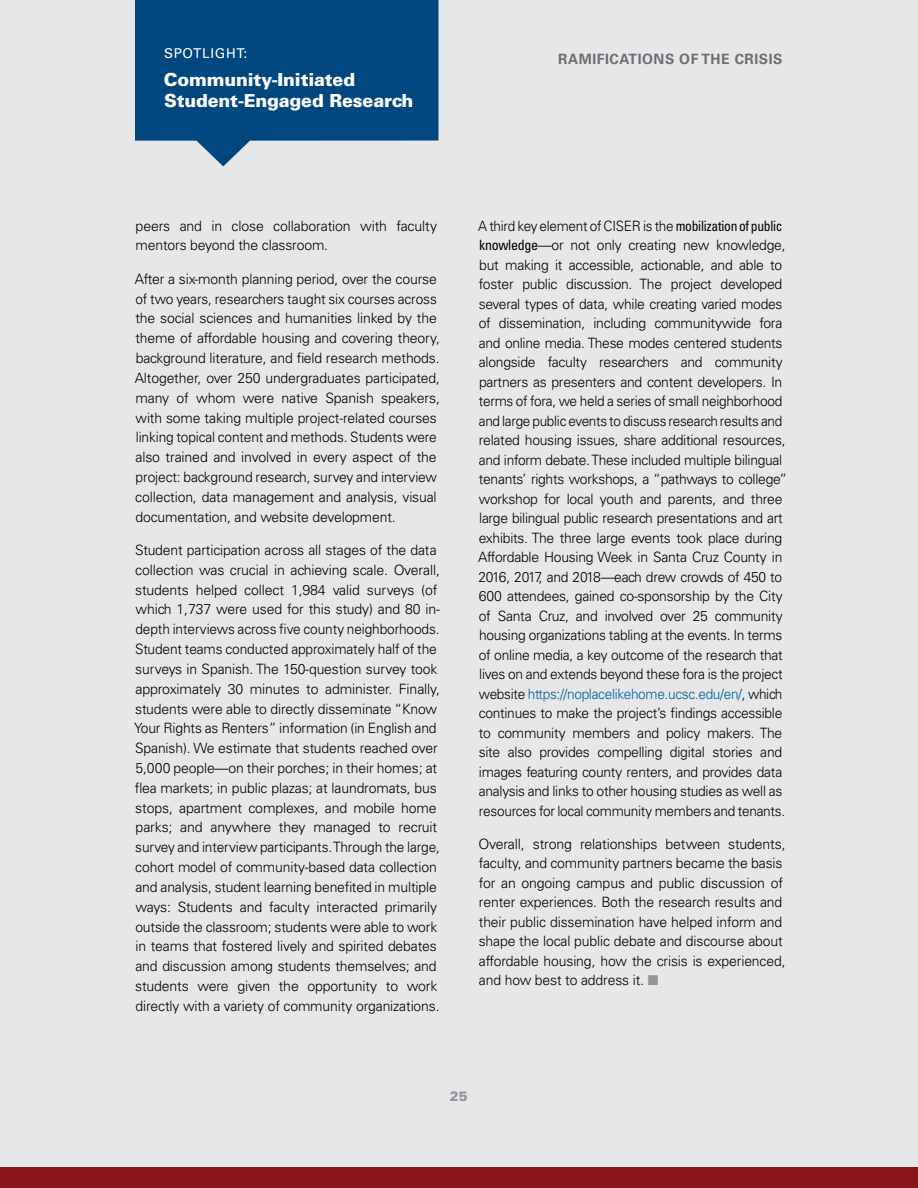
<style>
.page{position:relative;width:918px;height:1188px;background:#e6e7e8}
.page>*{position:absolute;margin:0;border:0;box-sizing:border-box;transform-origin:0 0}
.t1{font:900 18px/21px "Univers LT Std";letter-spacing:-.01em;color:#fff}
.t2{font:300 14.25px/19.8px "Univers LT Std";letter-spacing:-.01em;color:#000}
.t3{font:300 14.25px/19.5px "Univers LT Std";letter-spacing:-.01em;color:#000;scale:.95 1}
.t4{font:700 14.25px "Univers LT Std";letter-spacing:.04em;color:#6d6e71}
.t5{font:13.5px "Univers LT Std";letter-spacing:.05em;color:#fff}
.t6{font:900 13.5px "Univers LT Std";color:#939598}
.s1{font-weight:400;font-stretch:condensed}
.s2{color:#005da1}
.s3{color:#939598}
</style>
<div class="page">
<svg style="left:135px;top:0;width:303px;height:166px;background:#205c8d"></svg>
<div style="left:0;top:1168px;width:918px;height:20px;background:#8a181b"></div>
<p class="t5" style="left:164px;top:45px;width:85px">SPOTLIGHT:</p>
<p class="t1" style="left:164px;top:68px;width:251px">Community-Initiated<br>Student-Engaged Research</p>
<p class="t4" style="left:558px;top:51px;width:226px">RAMIFICATIONS OF THE CRISIS</p>
<p class="t2" style="left:136px;top:216px;width:303px">peers and in close collaboration with faculty mentors beyond the classroom.</p>
<p class="t2" style="left:135px;top:269px;width:307px">After a six-month planning period, over the course of two years, researchers taught six courses across the social sciences and humanities linked by the theme of affordable housing and covering theory, background literature, and field research methods.<br>Altogether, over 250 undergraduates participated, many of whom were native Spanish speakers, with some taking multiple project-related courses linking topical content and methods. Students were also trained and involved in every aspect of the project: background research, survey and interview collection, data management and analysis, visual documentation, and website development.</p>
<p class="t2" style="left:134px;top:540px;width:307px">Student participation across all stages of the data collection was crucial in achieving scale. Overall, students helped collect 1,984 valid surveys (of which 1,737 were used for this study) and 80 in&shy;depth interviews across five county neighborhoods.<br>Student teams conducted approximately half of the surveys in Spanish. The 150-question survey took approximately 30 minutes to administer. Finally, students were able to directly disseminate “Know Your Rights as Renters” information (in English and Spanish). We estimate that students reached over 5,000 people—on their porches; in their homes; at flea markets; in public plazas; at laundromats, bus stops, apartment complexes, and mobile home parks; and anywhere they managed to recruit survey and interview participants. Through the large, cohort model of community-based data collection and analysis, student learning benefited in multiple ways: Students and faculty interacted primarily outside the classroom; students were able to work in teams that fostered lively and spirited debates and discussion among students themselves; and students were given the opportunity to work directly with a variety of community organizations.</p>
<p class="t3" style="left:478px;top:216px;width:327px">A third key element of CISER is the <span class="s1">mobilization of public knowledge</span>—or not only creating new knowledge, but making it accessible, actionable, and able to foster public discussion. The project developed several types of data, while creating varied modes of dissemination, including communitywide fora and online media. These modes centered students alongside faculty researchers and community partners as presenters and content developers. In terms of fora, we held a series of small neighborhood and large public events to discuss research results and related housing issues, share additional resources, and inform debate. These included multiple bilingual tenants’ rights workshops, a “pathways to college” workshop for local youth and parents, and three large bilingual public research presentations and art exhibits. The three large events took place during Affordable Housing Week in Santa Cruz County in 2016, 2017, and 2018—each drew crowds of 450 to 600 attendees, gained co-sponsorship by the City of Santa Cruz, and involved over 25 community housing organizations tabling at the events. In terms of online media, a key outcome of the research that lives on and extends beyond these fora is the project website <span class="s2">https://noplacelikehome.ucsc.edu/en/</span>, which continues to make the project’s findings accessible to community members and policy makers. The site also provides compelling digital stories and images featuring county renters, and provides data analysis and links to other housing studies as well as resources for local community members and tenants.</p>
<p class="t2" style="left:478px;top:834px;width:309px">Overall, strong relationships between students, faculty, and community partners became the basis for an ongoing campus and public discussion of renter experiences. Both the research results and their public dissemination have helped inform and shape the local public debate and discourse about affordable housing, how the crisis is experienced, and how best to address it. <span class="s3">■</span></p>
<p class="t6" style="left:450px;top:1087px;width:20px">25</p>
</div>
